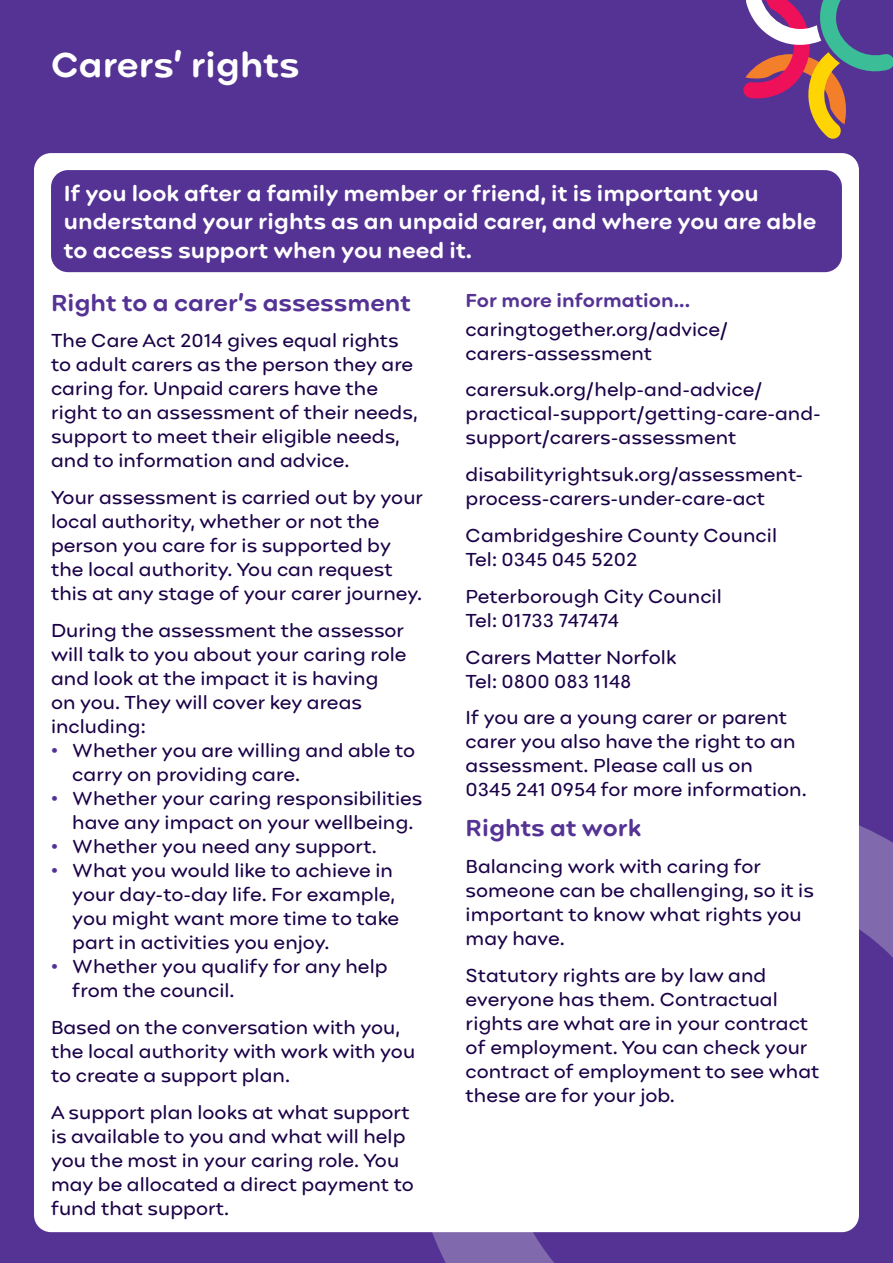
<style>
.page{position:relative;width:893px;height:1263px;background:#553394}
.page>*{position:absolute;margin:0;border:0;box-sizing:border-box;transform-origin:0 0}
.t1{font:700 36px "Point Soft";color:#fff}
.Heading{font:700 24px "Point Soft";color:#553394}
.t2{font:700 22.5px/28.5px "Point Soft";color:#fff}
.t3{font:19.5px/24px "Point Soft";color:#1b0247}
.t4{font:700 19.5px "Point Soft";color:#553394}
.s1{font-weight:700;color:#553394}
</style>
<div class="page">
<svg style="left:376px;top:825px;width:517px;height:438px"></svg>
<div style="left:34px;top:153px;width:825px;height:1079px;background:#fff;border-radius:17px"></div>
<svg style="left:743px;top:0;width:150px;height:139px"></svg>
<div style="left:51px;top:170px;width:791px;height:102px;background:#553394;border-radius:17px"></div>
<p class="t1" style="left:51px;top:42px;width:250px">Carers’ rights</p>
<p class="t2" style="left:64px;top:179px;width:754px">If you look after a family member or friend, it is important you understand your rights as an unpaid carer, and where you are able to access support when you need it.</p>
<p class="Heading" style="left:51px;top:288px;width:361px">Right to a carer’s assessment</p>
<p class="t3" style="left:51px;top:329px;width:368px">The Care Act 2014 gives equal rights to adult carers as the person they are caring for. Unpaid carers have the right to an assessment of their needs, support to meet their eligible needs, and to information and advice.</p>
<p class="t3" style="left:51px;top:485px;width:374px">Your assessment is carried out by your local authority, whether or not the person you care for is supported by the local authority. You can request this at any stage of your carer journey.</p>
<p class="t3" style="left:51px;top:618px;width:357px">During the assessment the assessor will talk to you about your caring role and look at the impact it is having on you. They will cover key areas including:</p>
<p class="t3" style="left:72px;top:738px;width:344px;text-indent:-21px"><span class="s1">•</span> Whether you are willing and able to carry on providing care.</p>
<p class="t3" style="left:72px;top:786px;width:352px;text-indent:-21px"><span class="s1">•</span> Whether your caring responsibilities have any impact on your wellbeing.</p>
<p class="t3" style="left:51px;top:834px;width:327px"><span class="s1">•</span> Whether you need any support.</p>
<p class="t3" style="left:72px;top:858px;width:329px;text-indent:-21px"><span class="s1">•</span> What you would like to achieve in your day-to-day life. For example, you might want more time to take part in activities you enjoy.</p>
<p class="t3" style="left:72px;top:954px;width:317px;text-indent:-21px"><span class="s1">•</span> Whether you qualify for any help from the council.</p>
<p class="t3" style="left:51px;top:1015px;width:366px">Based on the conversation with you, the local authority with work with you to create a support plan.</p>
<p class="t3" style="left:51px;top:1100px;width:364px">A support plan looks at what support is available to you and what will help you the most in your caring role. You may be allocated a direct payment to fund that support.</p>
<p class="t4" style="left:466px;top:289px;width:226px">For more information...</p>
<p class="t3" style="left:466px;top:317px;width:264px">caringtogether.org/advice/ carers-assessment</p>
<p class="t3" style="left:466px;top:378px;width:357px">carersuk.org/help-and-advice/ practical-support/getting-care-and&shy;support/carers-assessment</p>
<p class="t3" style="left:466px;top:462px;width:339px">disabilityrightsuk.org/assessment&shy;process-carers-under-care-act</p>
<p class="t3" style="left:466px;top:523px;width:313px">Cambridgeshire County Council<br>Tel: 0345 045 5202</p>
<p class="t3" style="left:466px;top:584px;width:258px">Peterborough City Council<br>Tel: 01733 747474</p>
<p class="t3" style="left:466px;top:645px;width:212px">Carers Matter Norfolk<br>Tel: 0800 083 1148</p>
<p class="t3" style="left:466px;top:705px;width:343px">If you are a young carer or parent carer you also have the right to an assessment. Please call us on<br>0345 241 0954 for more information.</p>
<p class="Heading" style="left:466px;top:813px;width:177px">Rights at work</p>
<p class="t3" style="left:466px;top:854px;width:350px">Balancing work with caring for someone can be challenging, so it is important to know what rights you may have.</p>
<p class="t3" style="left:466px;top:963px;width:355px">Statutory rights are by law and everyone has them. Contractual rights are what are in your contract of employment. You can check your contract of employment to see what these are for your job.</p>
</div>
